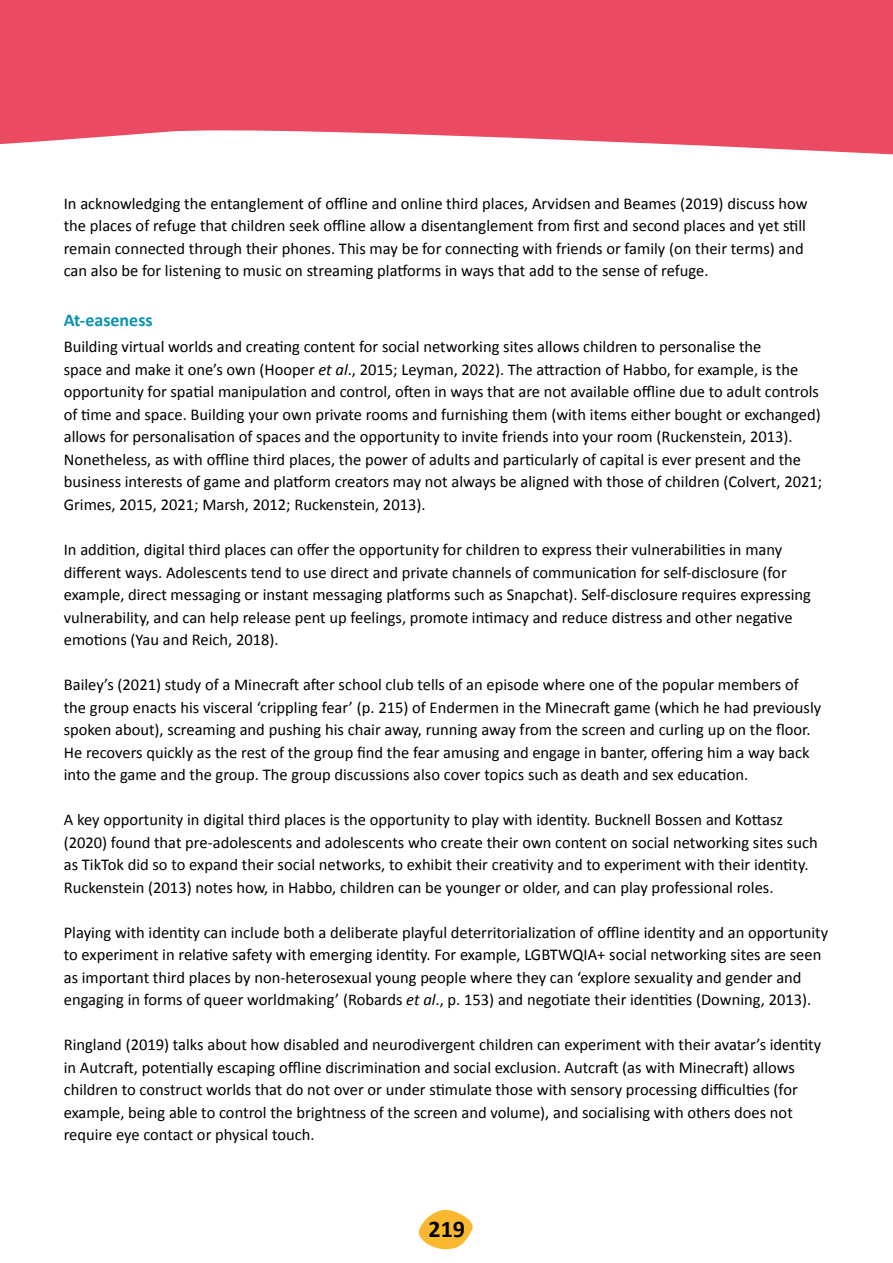
<style>
.page{position:relative;width:893px;height:1263px;background:#fff}
.page>*{position:absolute;margin:0;border:0;box-sizing:border-box;transform-origin:0 0}
.t1{font:700 24px "Calibri";color:#000}
.H4_-_Subheading_-_blue{font:700 18px "Calibri";color:#0992b4}
.t2{font:16.5px/22.5px "Calibri";color:#000}
.s1{font-style:italic}
</style>
<div class="page">
<svg style="left:418px;top:1209px;width:55px;height:40px"></svg>
<svg style="left:0;top:0;width:893px;height:155px;background:#ec5d71"></svg>
<p class="t2" style="left:64px;top:191px;width:745px">In acknowledging the entanglement of offline and online third places, Arvidsen and Beames (2019) discuss how the places of refuge that children seek offline allow a disentanglement from first and second places and yet still remain connected through their phones. This may be for connecting with friends or family (on their terms) and can also be for listening to music on streaming platforms in ways that add to the sense of refuge.</p>
<p class="H4_-_Subheading_-_blue" style="left:64px;top:307px;width:90px">At-easeness</p>
<p class="t2" style="left:64px;top:335px;width:760px">Building virtual worlds and creating content for social networking sites allows children to personalise the<br>space and make it one’s own (Hooper <span class="s1">et al</span>., 2015; Leyman, 2022). The attraction of Habbo, for example, is the opportunity for spatial manipulation and control, often in ways that are not available offline due to adult controls of time and space. Building your own private rooms and furnishing them (with items either bought or exchanged) allows for personalisation of spaces and the opportunity to invite friends into your room (Ruckenstein, 2013).<br>Nonetheless, as with offline third places, the power of adults and particularly of capital is ever present and the business interests of game and platform creators may not always be aligned with those of children (Colvert, 2021; Grimes, 2015, 2021; Marsh, 2012; Ruckenstein, 2013).</p>
<p class="t2" style="left:64px;top:538px;width:749px">In addition, digital third places can offer the opportunity for children to express their vulnerabilities in many different ways. Adolescents tend to use direct and private channels of communication for self-disclosure (for example, direct messaging or instant messaging platforms such as Snapchat). Self-disclosure requires expressing vulnerability, and can help release pent up feelings, promote intimacy and reduce distress and other negative emotions (Yau and Reich, 2018).</p>
<p class="t2" style="left:64px;top:673px;width:759px">Bailey’s (2021) study of a Minecraft after school club tells of an episode where one of the popular members of the group enacts his visceral ‘crippling fear’ (p. 215) of Endermen in the Minecraft game (which he had previously spoken about), screaming and pushing his chair away, running away from the screen and curling up on the floor.<br>He recovers quickly as the rest of the group find the fear amusing and engage in banter, offering him a way back into the game and the group. The group discussions also cover topics such as death and sex education.</p>
<p class="t2" style="left:64px;top:808px;width:755px">A key opportunity in digital third places is the opportunity to play with identity. Bucknell Bossen and Kottasz (2020) found that pre-adolescents and adolescents who create their own content on social networking sites such as TikTok did so to expand their social networks, to exhibit their creativity and to experiment with their identity.<br>Ruckenstein (2013) notes how, in Habbo, children can be younger or older, and can play professional roles.</p>
<p class="t2" style="left:64px;top:920px;width:766px">Playing with identity can include both a deliberate playful deterritorialization of offline identity and an opportunity to experiment in relative safety with emerging identity. For example, LGBTWQIA+ social networking sites are seen as important third places by non-heterosexual young people where they can ‘explore sexuality and gender and engaging in forms of queer worldmaking’ (Robards <span class="s1">et al</span>., p. 153) and negotiate their identities (Downing, 2013).</p>
<p class="t2" style="left:64px;top:1033px;width:759px">Ringland (2019) talks about how disabled and neurodivergent children can experiment with their avatar’s identity in Autcraft, potentially escaping offline discrimination and social exclusion. Autcraft (as with Minecraft) allows children to construct worlds that do not over or under stimulate those with sensory processing difficulties (for example, being able to control the brightness of the screen and volume), and socialising with others does not require eye contact or physical touch.</p>
<h1 class="t1" style="left:428px;top:1212px;width:38px">219</h1>
</div>
